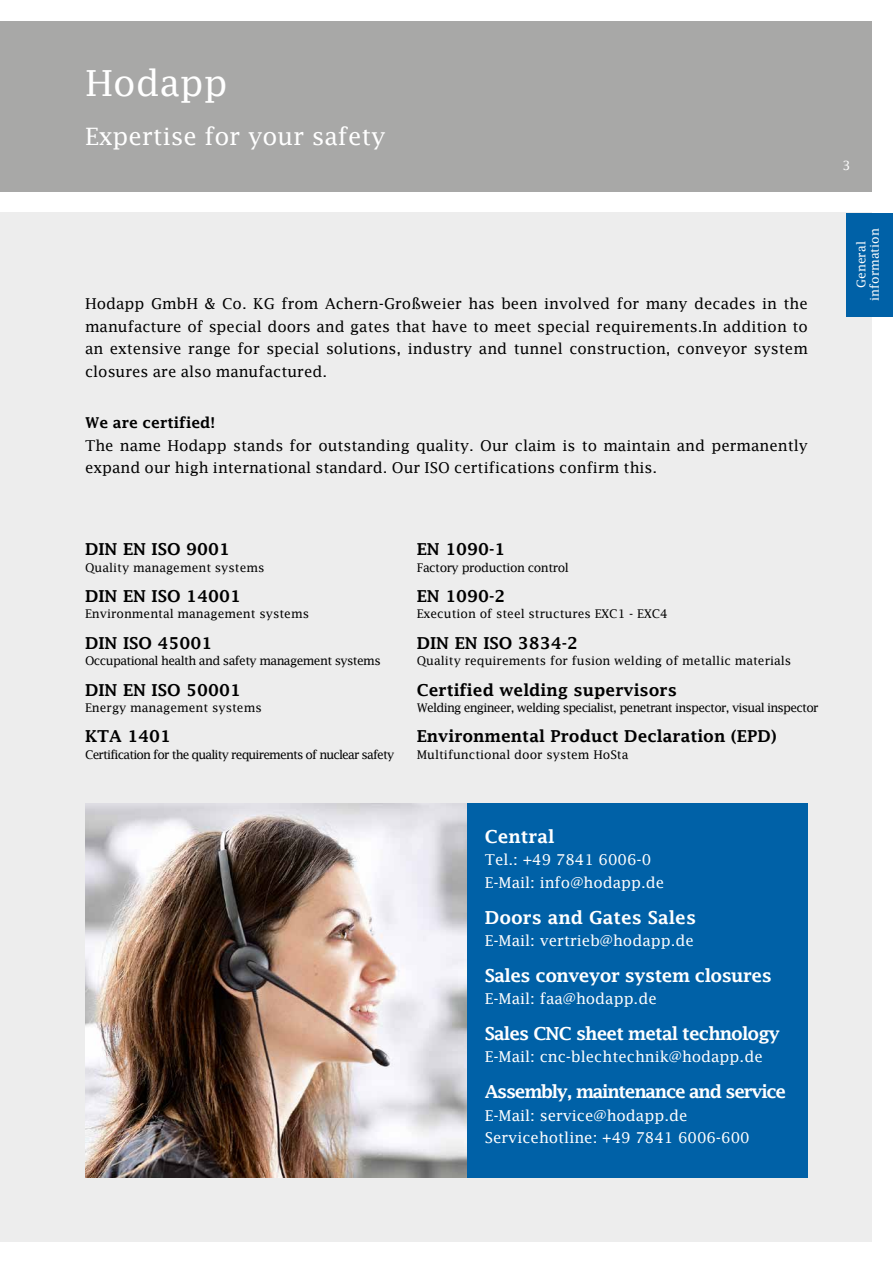
<style>
.page{position:relative;width:893px;height:1263px;background:#fff}
.page>*{position:absolute;margin:0;border:0;box-sizing:border-box;transform-origin:0 0}
.Kapitel___Inhaltsverzeichnis_26pt_5mm{font:36px "Lucida Fax";color:#fff}
.Kapitel___Inhaltsverzeichnis_26pt_5mm-2{font:24px "Lucida Fax";color:#fff}
.Fließtext_8_5_10{font:600 18px "Lucida Fax";letter-spacing:-.07em;color:#fff}
.Fließtext_8_5_10-2{font:600 18px "Lucida Fax";letter-spacing:-.05em;color:#fff}
.Fließtext_8_5_10-3{font:600 18px "Lucida Fax";letter-spacing:-.03em;color:#fff}
.Fließtext_8_5_10-4{font:600 18px "Lucida Fax";color:#fff}
.Fließtext_8_5_10-5{font:600 16.5px "Lucida Fax";color:#000}
.Inhaltsverzeichnis_10_6mm{font:15px/22.5px "Lucida Fax";color:#000}
.Fließtext_8_5_10-6{font:15px "Lucida Fax";color:#fff}
.Inhaltsverzeichnis_10_6mm-2{font:600 15px "Lucida Fax";color:#000}
.t1{font:12.75px "Lucida Fax";color:#fff}
.Fließtext_8_5_10-7{font:12px "Lucida Fax";color:#000}
.Fließtext_8_5_10-8{font:12px "Lucida Fax";letter-spacing:-.06em;color:#000}
.Fließtext_8_5_10-9{font:12px "Lucida Fax";letter-spacing:-.07em;color:#000}
.Fließtext_8_5_10-10{font:12px "Lucida Fax";letter-spacing:-.05em;color:#000}
.Fließtext_8_5_10-11{font:12px "Lucida Fax";letter-spacing:-.04em;color:#000}
.Inhaltsverzeichnis_10_6mm-3{font:12px/13.5px "Lucida Fax";color:#fff;text-align:center}
</style>
<div class="page">
<div style="left:0;top:21px;width:872px;height:170px;background:#a8a8a7"></div>
<div style="left:0;top:213px;width:872px;height:1029px;background:#ededed"></div>
<div style="left:846px;top:213px;width:47px;height:104px;background:#0061a7"></div>
<img style="left:85px;top:804px;width:383px;height:374px">
<div style="left:468px;top:804px;width:340px;height:374px;background:#0061a7"></div>
<p class="Kapitel___Inhaltsverzeichnis_26pt_5mm" style="left:85px;top:62px;width:144px">Hodapp</p>
<p class="Kapitel___Inhaltsverzeichnis_26pt_5mm-2" style="left:85px;top:122px;width:302px">Expertise for your safety</p>
<p class="Inhaltsverzeichnis_10_6mm" style="left:85px;top:292px;width:724px;text-align:justify">Hodapp GmbH &amp; Co. KG from Achern-Großweier has been involved for many decades in the manufacture of special doors and gates that have to meet special requirements.In addition to an extensive range for special solutions, industry and tunnel construction, conveyor system closures are also manufactured.</p>
<p class="Inhaltsverzeichnis_10_6mm-2" style="left:85px;top:414px;width:132px">We are certified!</p>
<p class="Inhaltsverzeichnis_10_6mm" style="left:85px;top:434px;width:724px">The name Hodapp stands for outstanding quality. Our claim is to maintain and permanently expand our high international standard. Our ISO certifications confirm this.</p>
<p class="t1" style="left:842px;top:158px;width:10px">3</p>
<p class="Inhaltsverzeichnis_10_6mm-3" style="left:854px;top:301px;width:74px;rotate:-90deg">General information</p>
<p class="Fließtext_8_5_10-5" style="left:85px;top:540px;width:146px">DIN EN ISO 9001</p>
<p class="Fließtext_8_5_10-7" style="left:85px;top:560px;width:181px">Quality management systems</p>
<p class="Fließtext_8_5_10-5" style="left:85px;top:587px;width:157px">DIN EN ISO 14001</p>
<p class="Fließtext_8_5_10-7" style="left:85px;top:607px;width:225px">Environmental management systems</p>
<p class="Fließtext_8_5_10-5" style="left:85px;top:633px;width:129px">DIN ISO 45001</p>
<p class="Fließtext_8_5_10-10" style="left:85px;top:654px;width:297px">Occupational health and safety management systems</p>
<p class="Fließtext_8_5_10-5" style="left:85px;top:680px;width:157px">DIN EN ISO 50001</p>
<p class="Fließtext_8_5_10-7" style="left:85px;top:701px;width:178px">Energy management systems</p>
<p class="Fließtext_8_5_10-5" style="left:85px;top:727px;width:88px">KTA 1401</p>
<p class="Fließtext_8_5_10-9" style="left:85px;top:747px;width:311px">Certification for the quality requirements of nuclear safety</p>
<p class="Fließtext_8_5_10-5" style="left:417px;top:540px;width:90px">EN 1090-1</p>
<p class="Fließtext_8_5_10-11" style="left:417px;top:560px;width:154px">Factory production control</p>
<p class="Fließtext_8_5_10-5" style="left:417px;top:587px;width:90px">EN 1090-2</p>
<p class="Fließtext_8_5_10-7" style="left:417px;top:607px;width:253px">Execution of steel structures EXC1 - EXC4</p>
<p class="Fließtext_8_5_10-5" style="left:417px;top:633px;width:163px">DIN EN ISO 3834-2</p>
<p class="Fließtext_8_5_10-7" style="left:417px;top:654px;width:376px">Quality requirements for fusion welding of metallic materials</p>
<p class="Fließtext_8_5_10-5" style="left:417px;top:680px;width:262px">Certified welding supervisors</p>
<p class="Fließtext_8_5_10-8" style="left:417px;top:701px;width:403px">Welding engineer, welding specialist, penetrant inspector, visual inspector</p>
<p class="Fließtext_8_5_10-5" style="left:417px;top:727px;width:362px">Environmental Product Declaration (EPD)</p>
<p class="Fließtext_8_5_10-7" style="left:417px;top:747px;width:213px">Multifunctional door system HoSta</p>
<p class="Fließtext_8_5_10-4" style="left:485px;top:826px;width:71px">Central</p>
<p class="Fließtext_8_5_10-6" style="left:485px;top:851px;width:168px">Tel.: +49 7841 6006-0</p>
<p class="Fließtext_8_5_10-6" style="left:485px;top:873px;width:181px">E-Mail: info@hodapp.de</p>
<p class="Fließtext_8_5_10-4" style="left:485px;top:907px;width:213px">Doors and Gates Sales</p>
<p class="Fließtext_8_5_10-6" style="left:485px;top:932px;width:211px">E-Mail: vertrieb@hodapp.de</p>
<p class="Fließtext_8_5_10-3" style="left:485px;top:965px;width:288px">Sales conveyor system closures</p>
<p class="Fließtext_8_5_10-6" style="left:485px;top:990px;width:174px">E-Mail: faa@hodapp.de</p>
<p class="Fließtext_8_5_10-2" style="left:485px;top:1023px;width:297px">Sales CNC sheet metal technology</p>
<p class="Fließtext_8_5_10-6" style="left:485px;top:1048px;width:280px">E-Mail: cnc-blechtechnik@hodapp.de</p>
<p class="Fließtext_8_5_10" style="left:485px;top:1082px;width:303px">Assembly, maintenance and service</p>
<p class="Fließtext_8_5_10-6" style="left:485px;top:1106px;width:204px">E-Mail: service@hodapp.de</p>
<p class="Fließtext_8_5_10-6" style="left:485px;top:1129px;width:266px">Servicehotline: +49 7841 6006-600</p>
</div>
